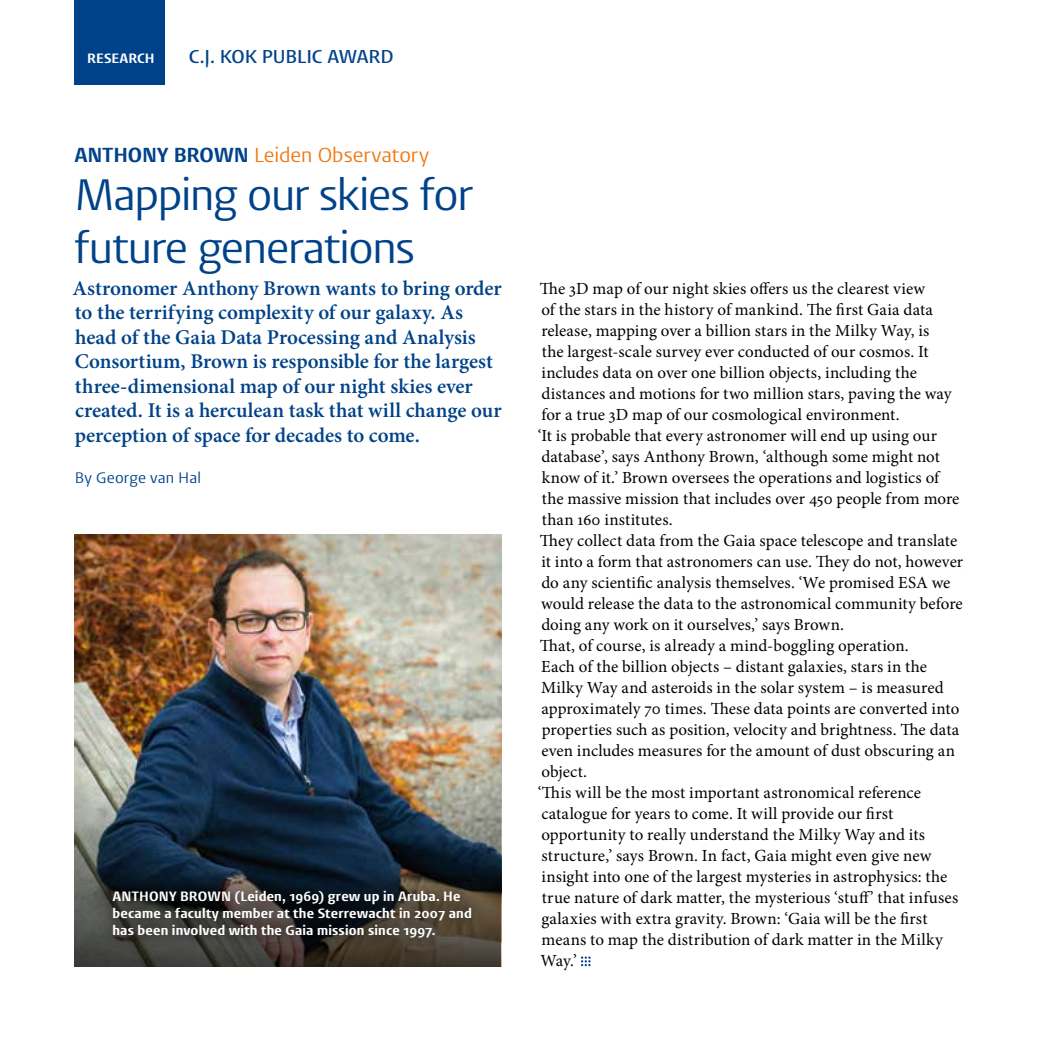
<style>
.page{position:relative;width:1042px;height:1042px;background:#fff}
.page>*{position:absolute;margin:0;border:0;box-sizing:border-box;transform-origin:0 0}
.Kop{font:45.5px/52.5px "Vestula";letter-spacing:-.03em;color:#004289}
.Intro_Ontdekkers{font:600 21px/24.5px "Minion Pro";letter-spacing:-.005em;color:#004289}
.Naam{font:21px "Vestula";color:#ef7911}
.Sprekende_kopregel{font:600 19.25px "Vestula";letter-spacing:-.005em;color:#004289}
.Platte_tekst{font:16.97px/21px "Minion Pro";letter-spacing:.005em;color:#000}
.Auteur{font:15.75px "Vestula";letter-spacing:.01em;color:#004289}
.Fotobijschrift{font:300 14px/16.6px "Vestula";letter-spacing:.015em;color:#fff}
.Sprekende_kopregel-2{font:300 14px "Vestula";letter-spacing:-.01em;color:#fff}
.s1{font-weight:300;color:#004289}
</style>
<div class="page">
<svg style="left:581px;top:956px;width:9px;height:10px"></svg>
<div style="left:58px;top:519px;width:458px;height:448px;background:#000;opacity:.2"></div>
<img style="left:74px;top:777px;width:427px;height:189px">
<svg style="left:98px;top:875px;width:389px;height:78px;background:#30302d"></svg>
<div style="left:74px;top:0;width:91px;height:84px;background:#004289"></div>
<p class="Sprekende_kopregel-2" style="left:87px;top:50px;width:69px">RESEARCH</p>
<p class="Sprekende_kopregel" style="left:189px;top:45px;width:206px">C.J. KOK PUBLIC AWARD</p>
<p class="Naam" style="left:74px;top:143px;width:356px"><span class="s1">ANTHONY BROWN</span> Leiden Observatory</p>
<p class="Kop" style="left:74px;top:169px;width:400px">Mapping our skies for future generations</p>
<p class="Intro_Ontdekkers" style="left:72px;top:275px;width:431px">Astronomer Anthony Brown wants to bring order to the terrifying complexity of our galaxy. As head of the Gaia Data Processing and Analysis Consortium, Brown is responsible for the largest three-dimensional map of our night skies ever created. It is a herculean task that will change our perception of space for decades to come.</p>
<p class="Auteur" style="left:75px;top:468px;width:128px">By George van Hal</p>
<p class="Fotobijschrift" style="left:112px;top:888px;width:361px">ANTHONY BROWN (Leiden, 1969) grew up in Aruba. He became a faculty member at the Sterrewacht in 2007 and has been involved with the Gaia mission since 1997.</p>
<p class="Platte_tekst" style="left:540px;top:278px;width:413px">The 3D map of our night skies offers us the clearest view<br>of the stars in the history of mankind. The first Gaia data release, mapping over a billion stars in the Milky Way, is the largest-scale survey ever conducted of our cosmos. It includes data on over one billion objects, including the distances and motions for two million stars, paving the way for a true 3D map of our cosmological environment.</p>
<p class="Platte_tekst" style="left:538px;top:425px;width:423px">‘It is probable that every astronomer will end up using our database’, says Anthony Brown, ‘although some might not know of it.’ Brown oversees the operations and logistics of the massive mission that includes over 450 people from more than 160 institutes.</p>
<p class="Platte_tekst" style="left:540px;top:530px;width:428px">They collect data from the Gaia space telescope and translate it into a form that astronomers can use. They do not, however, do any scientific analysis themselves. ‘We promised ESA we would release the data to the astronomical community before doing any work on it ourselves,’ says Brown.</p>
<p class="Platte_tekst" style="left:540px;top:635px;width:421px">That, of course, is already a mind-boggling operation.<br>Each of the billion objects – distant galaxies, stars in the Milky Way and asteroids in the solar system – is measured approximately 70 times. These data points are converted into properties such as position, velocity and brightness. The data even includes measures for the amount of dust obscuring an object.</p>
<p class="Platte_tekst" style="left:538px;top:782px;width:422px">‘This will be the most important astronomical reference catalogue for years to come. It will provide our first opportunity to really understand the Milky Way and its structure,’ says Brown. In fact, Gaia might even give new insight into one of the largest mysteries in astrophysics: the true nature of dark matter, the mysterious ‘stuff’ that infuses galaxies with extra gravity. Brown: ‘Gaia will be the first means to map the distribution of dark matter in the Milky Way.’</p>
</div>
